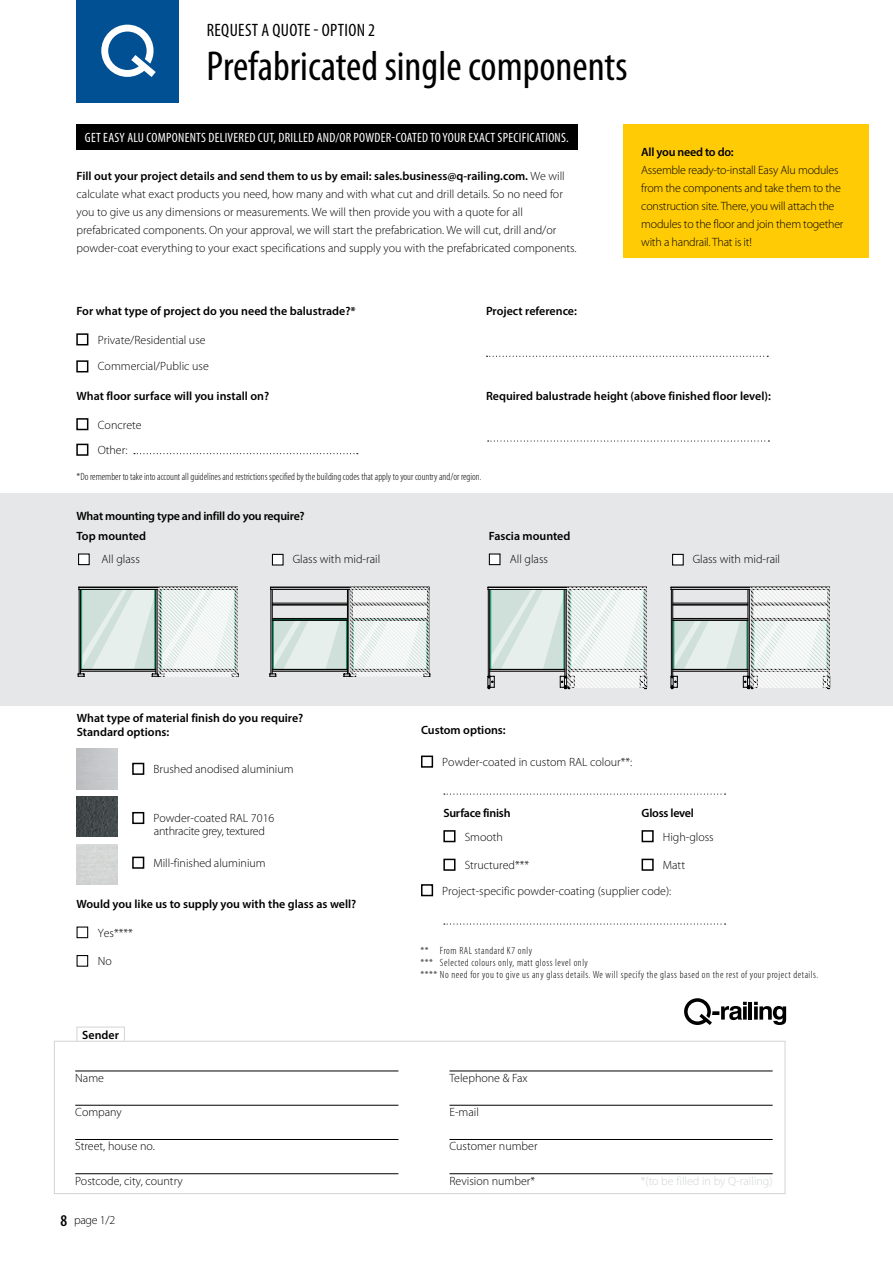
<style>
.page{position:relative;width:893px;height:1263px;background:#fff}
.page>*{position:absolute;margin:0;border:0;box-sizing:border-box;transform-origin:0 0}
.t1{font:condensed 42px "Myriad Pro";color:#000}
.t2{font:condensed 18px "Myriad Pro";letter-spacing:.02em;color:#000}
.t3{font:600 condensed 16.5px "Myriad Pro";color:#000}
.t4{font:condensed 13.5px "Myriad Pro";letter-spacing:.02em;color:#fff}
.t5{font:300 12px/18px "Myriad Pro";color:#000}
.t6{font:600 12px/14.4px "Myriad Pro";color:#000}
.t7{font:300 12px/18px "Myriad Pro";letter-spacing:-.02em;color:#000}
.t8{font:600 12px "Myriad Pro";letter-spacing:-.02em;color:#000}
.t9{font:300 12px "Myriad Pro";color:#d1d3d4}
.t10{font:300 condensed 10.5px/12px "Myriad Pro";letter-spacing:.04em;color:#000}
.t11{font:300 condensed 10.5px "Myriad Pro";color:#000}
.s1{font-weight:600}
</style>
<div class="page">
<div style="left:76px;top:0;width:102px;height:102px;background:#005093"></div>
<svg style="left:101px;top:25px;width:55px;height:52px"></svg>
<div style="left:132px;top:857px;width:12px;height:12px;background:#fff;border:2px solid #000"></div>
<div style="left:77px;top:955px;width:11px;height:12px;background:#fff;border:1px solid #000"></div>
<svg style="left:488px;top:440px;width:281px;height:2px"></svg>
<svg style="left:487px;top:356px;width:281px;height:1px"></svg>
<div style="left:0;top:493px;width:893px;height:212px;background:#e6e7e8"></div>
<div style="left:443px;top:859px;width:12px;height:12px;background:#fff;border:2px solid #000"></div>
<div style="left:132px;top:763px;width:12px;height:12px;background:#fff;border:2px solid #000"></div>
<div style="left:443px;top:830px;width:12px;height:12px;background:#fff;border:2px solid #000"></div>
<div style="left:642px;top:830px;width:12px;height:12px;background:#fff;border:2px solid #000"></div>
<div style="left:132px;top:812px;width:12px;height:12px;background:#fff;border:2px solid #000"></div>
<div style="left:421px;top:884px;width:12px;height:12px;background:#fff;border:2px solid #000"></div>
<div style="left:421px;top:755px;width:12px;height:13px;background:#fff;border:2px solid #000"></div>
<div style="left:642px;top:859px;width:12px;height:12px;background:#fff;border:2px solid #000"></div>
<div style="left:272px;top:554px;width:12px;height:11px;background:#fff;border:1px solid #000"></div>
<div style="left:672px;top:554px;width:12px;height:11px;background:#fff;border:1px solid #000"></div>
<div style="left:78px;top:553px;width:12px;height:12px;background:#fff;border:1px solid #000"></div>
<div style="left:489px;top:553px;width:11px;height:12px;background:#fff;border:1px solid #000"></div>
<img style="left:77px;top:796px;width:40px;height:41px">
<svg style="left:54px;top:1040px;width:732px;height:154px"></svg>
<svg style="left:78px;top:587px;width:161px;height:90px"></svg>
<svg style="left:270px;top:587px;width:161px;height:90px"></svg>
<svg style="left:488px;top:587px;width:160px;height:102px"></svg>
<svg style="left:671px;top:587px;width:160px;height:102px"></svg>
<svg style="left:444px;top:923px;width:282px;height:1px"></svg>
<svg style="left:444px;top:793px;width:282px;height:2px"></svg>
<hr style="left:749px;top:1002px;width:3px;height:17px;background:#000">
<svg style="left:754px;top:1002px;width:32px;height:23px"></svg>
<svg style="left:684px;top:998px;width:63px;height:27px"></svg>
<div style="left:76px;top:360px;width:12px;height:12px;background:#fff;border:2px solid #000"></div>
<div style="left:76px;top:333px;width:12px;height:12px;background:#fff;border:2px solid #000"></div>
<div style="left:76px;top:418px;width:12px;height:12px;background:#fff;border:2px solid #000"></div>
<div style="left:76px;top:444px;width:12px;height:12px;background:#fff;border:2px solid #000"></div>
<div style="left:624px;top:125px;width:245px;height:133px;background:#ffcb05"></div>
<div style="left:77px;top:926px;width:11px;height:12px;background:#fff;border:1px solid #000"></div>
<svg style="left:76px;top:1026px;width:49px;height:16px"></svg>
<hr style="left:75px;top:1071px;width:323px;height:1px;background:#000">
<hr style="left:75px;top:1105px;width:323px;height:1px;background:#000">
<hr style="left:75px;top:1139px;width:323px;height:1px;background:#000">
<hr style="left:75px;top:1173px;width:323px;height:1px;background:#000">
<hr style="left:449px;top:1071px;width:324px;height:1px;background:#000">
<hr style="left:449px;top:1105px;width:324px;height:1px;background:#000">
<hr style="left:449px;top:1139px;width:324px;height:1px;background:#000">
<hr style="left:449px;top:1173px;width:324px;height:1px;background:#000">
<div style="left:76px;top:125px;width:501px;height:25px;background:#000"></div>
<svg style="left:134px;top:453px;width:224px;height:1px"></svg>
<h2 class="t2" style="left:207px;top:19px;width:170px">REQUEST A QUOTE - OPTION 2</h2>
<h1 class="t1" style="left:207px;top:40px;width:422px">Prefabricated single components</h1>
<p class="t4" style="left:85px;top:130px;width:485px">GET EASY ALU COMPONENTS DELIVERED CUT, DRILLED AND/OR POWDER-COATED TO YOUR EXACT SPECIFICATIONS.</p>
<p class="t5" style="left:77px;top:167px;width:502px"><span class="s1">Fill out your project details and send them to us by email: sales.business@q-railing.com.</span> We will calculate what exact products you need, how many and with what cut and drill details. So no need for you to give us any dimensions or measurements. We will then provide you with a quote for all prefabricated components. On your approval, we will start the prefabrication. We will cut, drill and/or powder-coat everything to your exact specifications and supply you with the prefabricated components.</p>
<p class="t5" style="left:77px;top:167px;width:503px;text-indent:326px"><span class="s1">uk@q-railing.com.</span> We will calcu ate what exact products you need, how many and with what cut and drill details. So no need for you to give us any d mensions or measurements. We will then prov de you with a quote for ll prefabric ted components. On your approval, we will start the prefabrica ion. We will cut, drill and/or powder-coat everything to your exact specifications and supply you with the prefabricated components.</p>
<p class="t6" style="left:77px;top:304px;width:281px">For what type of project do you need the balustrade?*</p>
<p class="t5" style="left:98px;top:331px;width:109px">Private/Residential use</p>
<p class="t5" style="left:98px;top:357px;width:113px">Commercial/Public use</p>
<p class="t6" style="left:486px;top:304px;width:92px">Project reference:</p>
<p class="t8" style="left:641px;top:145px;width:94px">All you need to do:</p>
<p class="t7" style="left:641px;top:161px;width:204px">Assemble ready-to-install Easy Alu modules from the components and take them to the construction site. There, you will attach the modules to the floor and join them together with a handrail. That is it!</p>
<p class="t6" style="left:77px;top:389px;width:194px">What floor surface will you install on?</p>
<p class="t6" style="left:486px;top:389px;width:286px">Required balustrade height (above finished floor level):</p>
<p class="t5" style="left:98px;top:416px;width:45px">Concrete</p>
<p class="t5" style="left:98px;top:441px;width:31px">Other:</p>
<p class="t11" style="left:77px;top:470px;width:406px">*Do remember to take into account all guidelines and restrictions specified by the building codes that apply to your country and/or region.</p>
<p class="t8" style="left:77px;top:508px;width:230px">What mounting type and infill do you require?</p>
<p class="t6" style="left:77px;top:528px;width:71px">Top mounted</p>
<p class="t6" style="left:489px;top:528px;width:83px">Fascia mounted</p>
<p class="t5" style="left:102px;top:550px;width:40px">All glass</p>
<p class="t5" style="left:293px;top:550px;width:89px">Glass with mid-rail</p>
<p class="t5" style="left:510px;top:550px;width:40px">All glass</p>
<p class="t5" style="left:693px;top:550px;width:89px">Glass with mid-rail</p>
<p class="t6" style="left:77px;top:710px;width:228px">What type of material finish do you require?<br>Standard options:</p>
<p class="t5" style="left:153px;top:760px;width:142px">Brushed anodised aluminium</p>
<p class="t7" style="left:153px;top:812px;width:122px;line-height:12.8px">Powder-coated RAL 7016 anthracite grey, textured</p>
<p class="t5" style="left:153px;top:854px;width:114px">Mill-finished aluminium</p>
<p class="t6" style="left:77px;top:897px;width:281px">Would you like us to supply you with the glass as well?</p>
<p class="t5" style="left:98px;top:924px;width:37px">Yes****</p>
<p class="t5" style="left:98px;top:952px;width:16px">No</p>
<p class="t6" style="left:82px;top:1027px;width:38px">Sender</p>
<p class="t5" style="left:75px;top:1069px;width:30px">Name</p>
<p class="t5" style="left:75px;top:1103px;width:48px">Company</p>
<p class="t5" style="left:75px;top:1137px;width:81px">Street, house no.</p>
<p class="t5" style="left:75px;top:1171px;width:109px">Postcode, city, country</p>
<h3 class="t3" style="left:60px;top:1210px;width:8px">8</h3>
<p class="t5" style="left:74px;top:1211px;width:43px">page 1/2</p>
<p class="t6" style="left:421px;top:722px;width:86px">Custom options:</p>
<p class="t5" style="left:442px;top:753px;width:191px">Powder-coated in custom RAL colour**:</p>
<p class="t8" style="left:443px;top:806px;width:69px">Surface finish</p>
<p class="t8" style="left:642px;top:806px;width:54px">Gloss level</p>
<p class="t5" style="left:465px;top:827px;width:40px">Smooth</p>
<p class="t5" style="left:663px;top:827px;width:52px">High-gloss</p>
<p class="t5" style="left:465px;top:856px;width:66px">Structured***</p>
<p class="t5" style="left:663px;top:856px;width:24px">Matt</p>
<p class="t5" style="left:442px;top:882px;width:231px">Project-specific powder-coating (supplier code):</p>
<p class="t10" style="left:420px;top:945px;width:399px">** From RAL standard K7 only<br>*** Selected colours only, matt gloss level only<br>**** No need for you to give us any glass details. We will specify the glass based on the rest of your project details.</p>
<p class="t5" style="left:449px;top:1069px;width:80px">Telephone &amp; Fax</p>
<p class="t5" style="left:449px;top:1103px;width:31px">E-mail</p>
<p class="t5" style="left:449px;top:1137px;width:90px">Customer number</p>
<p class="t5" style="left:449px;top:1171px;width:87px">Revision number*</p>
<p class="t9" style="left:641px;top:1173px;width:133px">*(to be filled in by Q-railing)</p>
</div>
